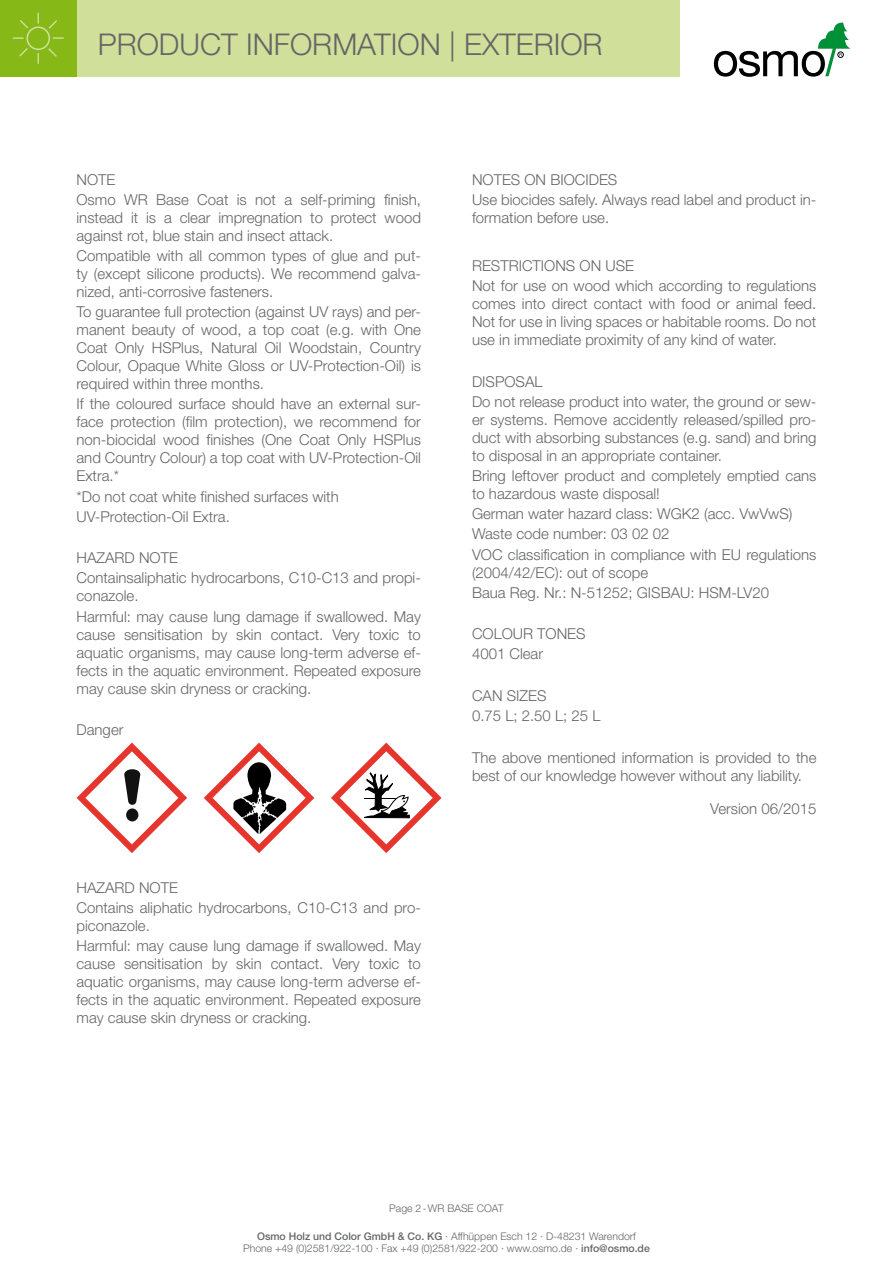
<style>
.page{position:relative;width:893px;height:1263px;background:#fff}
.page>*{position:absolute;margin:0;border:0;box-sizing:border-box;transform-origin:0 0}
.t1{font:300 30px "Helvetica Neue";color:#646567}
.t2{font:300 15px/18px "Helvetica Neue";color:#646567}
.t3{font:300 10.5px/12.6px "Helvetica Neue";color:#646567;text-align:center}
.s1{font-weight:500}
</style>
<div class="page">
<div style="left:77px;top:0;width:603px;height:77px;background:#d0df99"></div>
<svg style="left:714px;top:23px;width:136px;height:54px"></svg>
<div style="left:0;top:0;width:77px;height:77px;background:#86b918"></div>
<svg style="left:12px;top:12px;width:52px;height:52px"></svg>
<svg style="left:331px;top:742px;width:110px;height:111px"></svg>
<svg style="left:204px;top:742px;width:110px;height:111px"></svg>
<svg style="left:77px;top:742px;width:110px;height:111px"></svg>
<h1 class="t1" style="left:98px;top:26px;width:506px">PRODUCT INFORMATION | EXTERIOR</h1>
<p class="t2" style="left:77px;top:169px;width:346px;line-height:20.1px">NOTE<br>Osmo WR Base Coat is not a self-priming finish,</p>
<p class="t2" style="left:77px;top:208px;width:346px">instead it is a clear impregnation to protect wood against rot, blue stain and insect attack.</p>
<p class="t2" style="left:77px;top:246px;width:346px;text-align:justify">Compatible with all common types of glue and put&shy;ty (except silicone products). We recommend galva&shy;nized, anti-corrosive fasteners.</p>
<p class="t2" style="left:77px;top:303px;width:346px;text-align:justify">To guarantee full protection (against UV rays) and per&shy;manent beauty of wood, a top coat (e.g. with One Coat Only HSPlus, Natural Oil Woodstain, Country Colour, Opaque White Gloss or UV-Protection-Oil) is required within three months.</p>
<p class="t2" style="left:77px;top:395px;width:346px;text-align:justify">If the coloured surface should have an external sur&shy;face protection (film protection), we recommend for non-biocidal wood finishes (One Coat Only HSPlus and Country Colour) a top coat with UV-Protection-Oil Extra.*</p>
<p class="t2" style="left:77px;top:486px;width:264px;line-height:20.1px">*Do not coat white finished surfaces with<br>UV-Protection-Oil Extra.</p>
<p class="t2" style="left:472px;top:169px;width:346px;line-height:20.1px">NOTES ON BIOCIDES<br>Use biocides safely. Always read label and product in-</p>
<p class="t2" style="left:472px;top:209px;width:139px">formation before use.</p>
<p class="t2" style="left:472px;top:255px;width:346px;line-height:20.1px">RESTRICTIONS ON USE<br>Not for use on wood which according to regulations</p>
<p class="t2" style="left:472px;top:295px;width:346px;text-align:justify">comes into direct contact with food or animal feed.<br>Not for use in living spaces or habitable rooms. Do not use in immediate proximity of any kind of water.</p>
<p class="t2" style="left:472px;top:371px;width:346px;line-height:20.1px">DISPOSAL<br>Do not release product into water, the ground or sew-</p>
<p class="t2" style="left:472px;top:410px;width:346px;text-align:justify">er systems. Remove accidently released/spilled pro&shy;duct with absorbing substances (e.g. sand) and bring to disposal in an appropriate container.</p>
<p class="t2" style="left:472px;top:466px;width:346px">Bring leftover product and completely emptied cans to hazardous waste disposal!</p>
<p class="t2" style="left:472px;top:503px;width:346px;line-height:20.1px">German water hazard class: WGK2 (acc. VwVwS)<br>Waste code number: 03 02 02<br>VOC classification in compliance with EU regulations</p>
<p class="t2" style="left:472px;top:562px;width:299px;line-height:20.1px">(2004/42/EC): out of scope<br>Baua Reg. Nr.: N-51252; GISBAU: HSM-LV20</p>
<p class="t2" style="left:77px;top:548px;width:346px;line-height:20.1px">HAZARD NOTE<br>Containsaliphatic hydrocarbons, C10-C13 and propi-</p>
<p class="t2" style="left:77px;top:586px;width:346px;line-height:20.1px">conazole.<br>Harmful: may cause lung damage if swallowed. May</p>
<p class="t2" style="left:77px;top:625px;width:346px;text-align:justify">cause sensitisation by skin contact. Very toxic to aquatic organisms, may cause long-term adverse ef&shy;fects in the aquatic environment. Repeated exposure may cause skin dryness or cracking.</p>
<p class="t2" style="left:472px;top:623px;width:115px;line-height:20.1px">COLOUR TONES<br>4001 Clear</p>
<p class="t2" style="left:472px;top:685px;width:130px;line-height:20.1px">CAN SIZES<br>0.75 L; 2.50 L; 25 L</p>
<p class="t2" style="left:77px;top:720px;width:48px">Danger</p>
<p class="t2" style="left:472px;top:748px;width:346px">The above mentioned information is provided to the best of our knowledge however without any liability.</p>
<p class="t2" style="left:77px;top:877px;width:346px;line-height:20.1px">HAZARD NOTE<br>Contains aliphatic hydrocarbons, C10-C13 and pro-</p>
<p class="t2" style="left:77px;top:915px;width:346px;line-height:20.1px">piconazole.<br>Harmful: may cause lung damage if swallowed. May</p>
<p class="t2" style="left:77px;top:954px;width:346px;text-align:justify">cause sensitisation by skin contact. Very toxic to aquatic organisms, may cause long-term adverse ef&shy;fects in the aquatic environment. Repeated exposure may cause skin dryness or cracking.</p>
<p class="t2" style="left:710px;top:799px;width:108px">Version 06/2015</p>
<p class="t3" style="left:389px;top:1202px;width:116px">Page 2-WR BASE COAT</p>
<p class="t3" style="left:243px;top:1229px;width:408px"><span class="s1">Osmo Holz und Color GmbH &amp; Co. KG</span> · Affhüppen Esch 12 · D-48231 Warendorf<br>Phone +49 (0)2581/922-100 · Fax +49 (0)2581/922-200 · www.osmo.de · <span class="s1">info@osmo.de</span></p>
</div>
